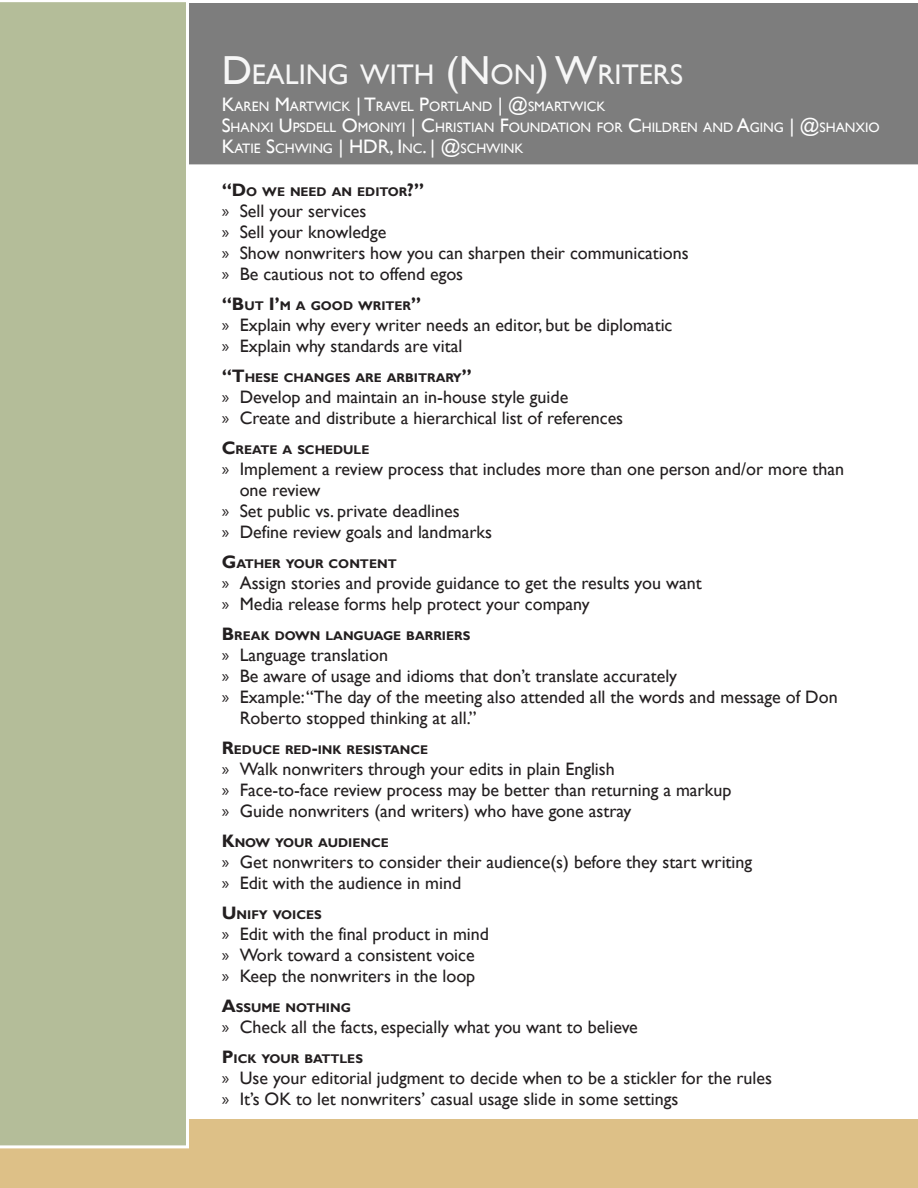
<style>
.page{position:relative;width:918px;height:1188px;background:#fff}
.page>*{position:absolute;margin:0;border:0;box-sizing:border-box;transform-origin:0 0}
.t1{font:28.35px "Gill Sans";color:#fff}
.t2{font:18px/21px "Gill Sans";color:#231f20}
.t3{font:13.65px/21px "Gill Sans";color:#fff}
.t4{font:700 12.6px "Gill Sans";color:#231f20}
.s1{font-size:40.5px}
.s2{font-size:19.5px}
.s3{font-size:18px}
.s4{font-family:"Myriad Pro"}
</style>
<div class="page">
<div style="left:0;top:1119px;width:918px;height:69px;background:#ddc087"></div>
<div style="left:189px;top:3px;width:729px;height:162px;background:#7d7d7d"></div>
<div style="left:0;top:2px;width:189px;height:1146px;background:#b4bd99"></div>
<h1 class="t1" style="left:221px;top:58px;width:463px"><span class="s1">D</span>EALING WITH <span class="s1">(N</span> ON<span class="s1">) W</span>RITERS</h1>
<p class="t3" style="left:222px;top:96px;width:660px"><span class="s2">K</span>AREN <span class="s2">M</span>ARTWICK <span class="s2">| T</span>RAVEL <span class="s2">P</span>ORTLAND <span class="s2">| @</span>SMARTWICK<br><span class="s2">S</span>HANXI <span class="s2">U</span>PSDELL <span class="s2">O</span>MONIYI <span class="s2">| C</span>HRISTIAN <span class="s2">F</span>OUNDATION FOR <span class="s2">C</span>HILDREN AND <span class="s2">A</span>GING <span class="s2">| @</span>SHANXIO<br><span class="s2">K</span>ATIE <span class="s2">S</span>CHWING <span class="s2">| HDR</span></p>
<p class="t3" style="left:390px;top:138px;width:134px"><span class="s2">, I</span> NC<span class="s2">. | @</span>SCHWINK</p>
<p class="t4" style="left:222px;top:185px;width:204px"><span class="s3">“D</span>O WE NEED AN EDITOR<span class="s3">?”</span></p>
<p class="t2" style="left:222px;top:201px;width:469px"><span class="s4">»</span> Sell your services<br><span class="s4">»</span> Sell your knowledge<br><span class="s4">»</span> Show nonwriters how you can sharpen their communications <span class="s4">»</span> Be cautious not to offend egos</p>
<p class="t4" style="left:222px;top:299px;width:201px"><span class="s3">“B</span>UT <span class="s3">I’</span>M A GOOD WRITER<span class="s3">”</span></p>
<p class="t2" style="left:222px;top:315px;width:452px"><span class="s4">»</span> Explain why every writer needs an editor, but be diplomatic <span class="s4">»</span> Explain why standards are vital</p>
<p class="t4" style="left:222px;top:371px;width:252px"><span class="s3">“T</span>HESE CHANGES ARE ARBITRARY<span class="s3">”</span></p>
<p class="t2" style="left:222px;top:387px;width:403px"><span class="s4">»</span> Develop and maintain an in-house style guide<br><span class="s4">»</span> Create and distribute a hierarchical list of references</p>
<p class="t4" style="left:222px;top:443px;width:149px"><span class="s3">C</span>REATE A SCHEDULE</p>
<p class="t2" style="left:222px;top:459px;width:624px"><span class="s4">»</span> Implement a review process that includes more than one person and/or more than</p>
<p class="t2" style="left:240px;top:480px;width:82px">one review</p>
<p class="t2" style="left:222px;top:501px;width:239px"><span class="s4">»</span> Set public vs. private deadlines</p>
<p class="t2" style="left:222px;top:522px;width:272px"><span class="s4">»</span> Define review goals and landmarks</p>
<p class="t4" style="left:222px;top:557px;width:177px"><span class="s3">G</span>ATHER YOUR CONTENT</p>
<p class="t2" style="left:222px;top:573px;width:481px"><span class="s4">»</span> Assign stories and provide guidance to get the results you want <span class="s4">»</span> Media release forms help protect your company</p>
<p class="t4" style="left:222px;top:629px;width:250px"><span class="s3">B</span>REAK DOWN LANGUAGE BARRIERS</p>
<p class="t2" style="left:222px;top:645px;width:168px"><span class="s4">»</span> Language translation</p>
<p class="t2" style="left:222px;top:666px;width:457px"><span class="s4">»</span> Be aware of usage and idioms that don’t translate accurately</p>
<p class="t2" style="left:222px;top:687px;width:618px"><span class="s4">»</span> Example: “The day of the meeting also attended all the words and message of Don</p>
<p class="t2" style="left:240px;top:708px;width:238px">Roberto stopped thinking at all.”</p>
<p class="t4" style="left:222px;top:743px;width:208px"><span class="s3">R</span>EDUCE RED<span class="s3">-</span>INK RESISTANCE</p>
<p class="t2" style="left:222px;top:759px;width:511px"><span class="s4">»</span> Walk nonwriters through your edits in plain English<br><span class="s4">»</span> Face-to-face review process may be better than returning a markup <span class="s4">»</span> Guide nonwriters (and writers) who have gone astray</p>
<p class="t4" style="left:222px;top:836px;width:169px"><span class="s3">K</span>NOW YOUR AUDIENCE</p>
<p class="t2" style="left:222px;top:852px;width:532px"><span class="s4">»</span> Get nonwriters to consider their audience(s) before they start writing <span class="s4">»</span> Edit with the audience in mind</p>
<p class="t4" style="left:222px;top:908px;width:101px"><span class="s3">U</span> NIFY VOICES</p>
<p class="t2" style="left:222px;top:924px;width:269px"><span class="s4">»</span> Edit with the final product in mind <span class="s4">»</span> Work toward a consistent voice<br><span class="s4">»</span> Keep the nonwriters in the loop</p>
<p class="t4" style="left:222px;top:1001px;width:131px"><span class="s3">A</span>SSUME NOTHING</p>
<p class="t2" style="left:222px;top:1017px;width:418px"><span class="s4">»</span> Check all the facts, especially what you want to believe</p>
<p class="t4" style="left:222px;top:1052px;width:143px"><span class="s3">P</span>ICK YOUR BATTLES</p>
<p class="t2" style="left:222px;top:1068px;width:552px"><span class="s4">»</span> Use your editorial judgment to decide when to be a stickler for the rules <span class="s4">»</span> It’s OK to let nonwriters’ casual usage slide in some settings</p>
</div>
